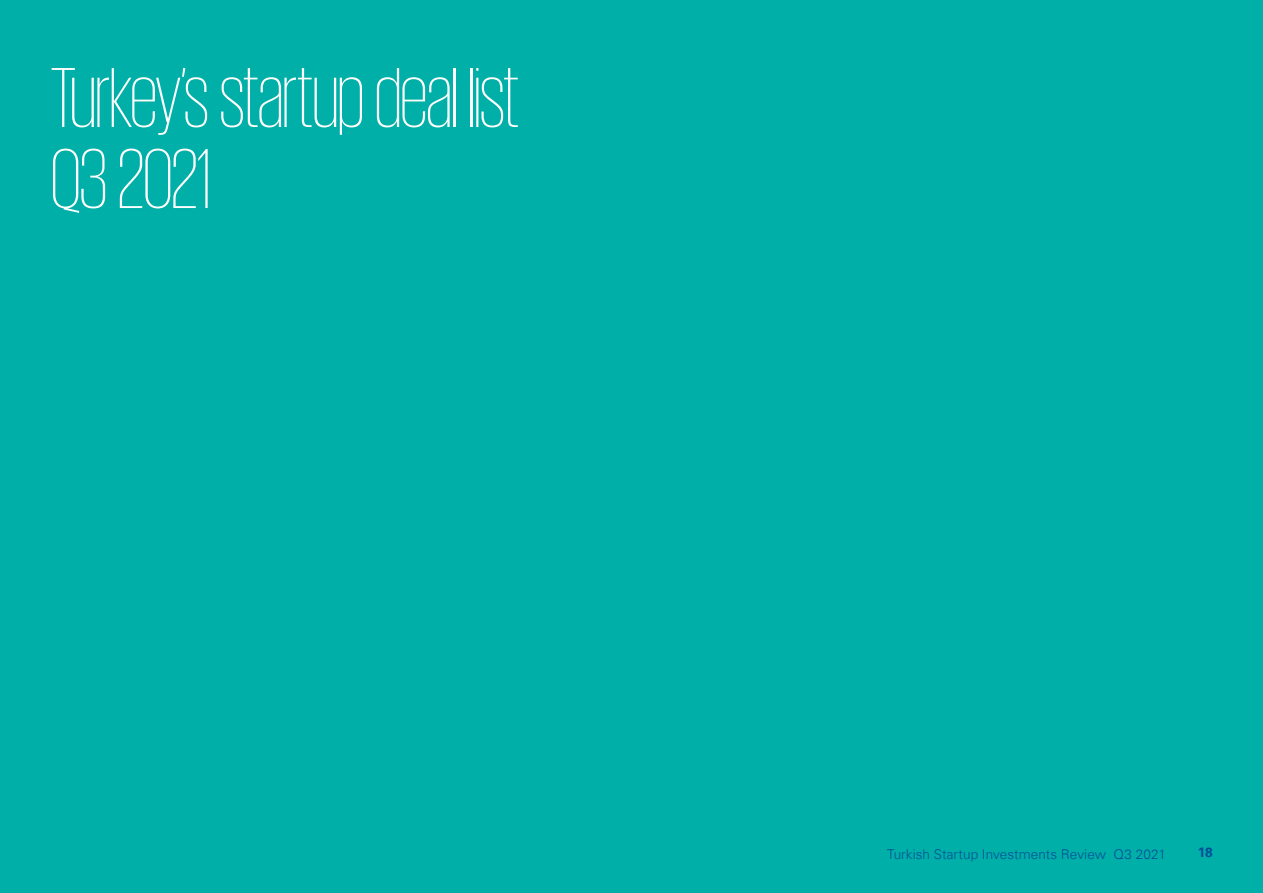
<style>
.page{position:relative;width:1263px;height:893px;background:#00afa8}
.page>*{position:absolute;margin:0;border:0;box-sizing:border-box;transform-origin:0 0}
.t1{font:200 87px/81px "KPMG";letter-spacing:-.02em;color:#fff}
.t2{font:300 13.5px "Universfor KPMG";letter-spacing:.005em;color:#004e98}
.t3{font:700 13.5px "Universfor KPMG";color:#004e98}
</style>
<div class="page">
<h1 class="t1" style="left:50px;top:55px;width:471px">Turkey’s startup deal list<br>Q3 2021</h1>
<p class="t2" style="left:887px;top:846px;width:280px">Turkish Startup Investments Review Q3 2021</p>
<p class="t3" style="left:1198px;top:844px;width:16px">18</p>
</div>
